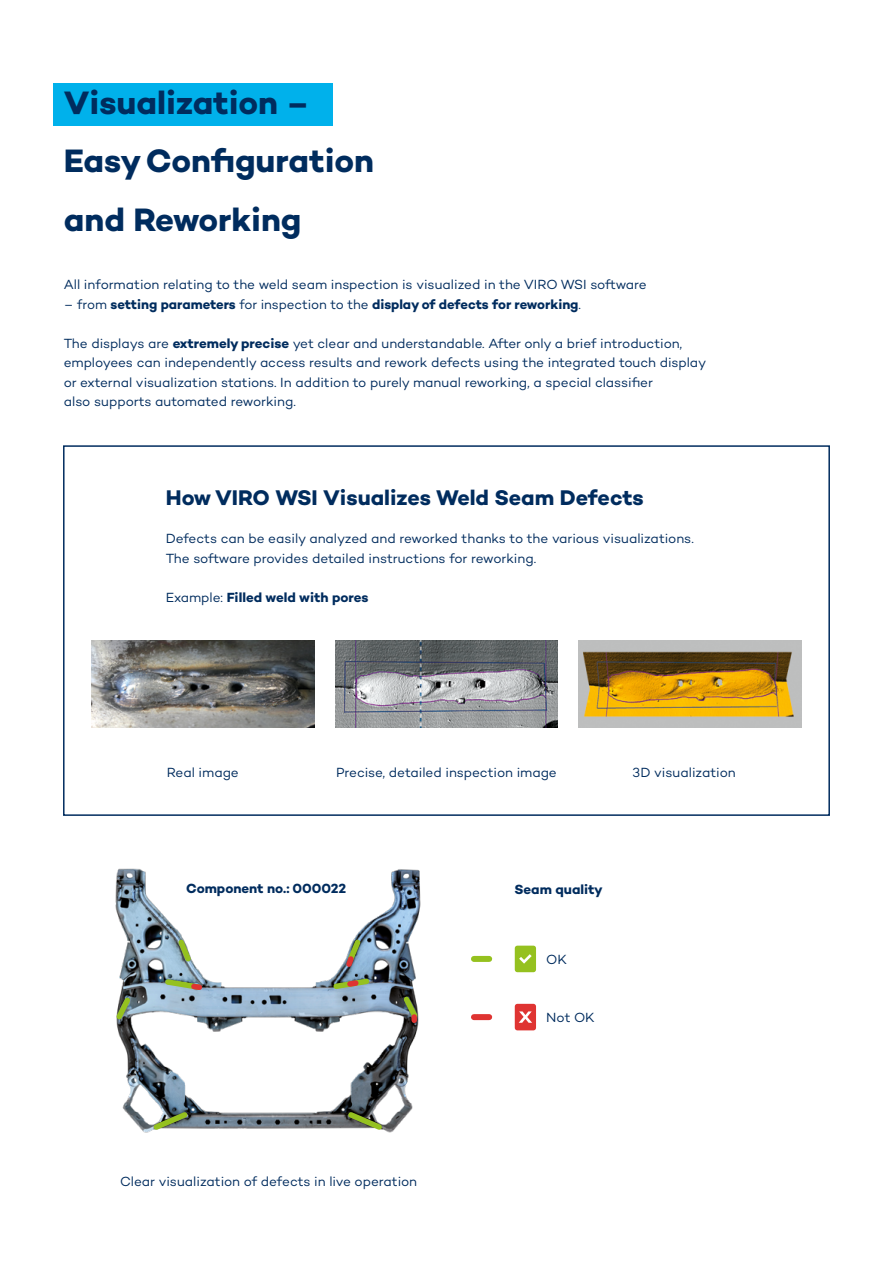
<style>
.page{position:relative;width:893px;height:1263px;background:#fff}
.page>*{position:absolute;margin:0;border:0;box-sizing:border-box;transform-origin:0 0}
.t1{font:700 33px "Campton";color:#002c5e}
.t2{font:700 21.6px "Campton";letter-spacing:-.005em;color:#002c5e}
.t3{font:13.5px/19.5px "Campton";letter-spacing:-.005em;color:#002c5e}
.t4{font:700 13.5px "Campton";letter-spacing:-.005em;color:#002c5e}
.s1{font-weight:400}
.s2{font-weight:700}
</style>
<div class="page">
<div style="left:63px;top:445px;width:767px;height:371px;background:#fff;border:2px solid #002c5e"></div>
<hr style="left:892px;top:637px;width:1px;height:626px;background:#0e4850">
<div style="left:54px;top:83px;width:279px;height:42px;background:#00b1eb"></div>
<img style="left:92px;top:640px;width:222px;height:88px">
<img style="left:335px;top:640px;width:223px;height:88px">
<img style="left:579px;top:640px;width:222px;height:88px">
<svg style="left:515px;top:946px;width:21px;height:26px"></svg>
<img style="left:115px;top:868px;width:306px;height:265px">
<svg style="left:149px;top:1108px;width:43px;height:25px"></svg>
<svg style="left:344px;top:1108px;width:42px;height:25px"></svg>
<svg style="left:162px;top:976px;width:44px;height:17px"></svg>
<svg style="left:174px;top:935px;width:21px;height:31px"></svg>
<svg style="left:330px;top:935px;width:43px;height:57px"></svg>
<div style="left:474px;top:956px;width:15px;height:6px;background:#95c11f"></div>
<svg style="left:515px;top:1004px;width:21px;height:26px"></svg>
<div style="left:474px;top:1014px;width:15px;height:6px;background:#df3432"></div>
<svg style="left:399px;top:992px;width:22px;height:31px"></svg>
<svg style="left:115px;top:993px;width:20px;height:31px"></svg>
<p class="t1" style="left:64px;top:81px;width:247px">Visualization –</p>
<p class="t1" style="left:64px;top:140px;width:312px">Easy Configuration</p>
<p class="t1" style="left:64px;top:198px;width:239px">and Reworking</p>
<p class="t3" style="left:64px;top:274px;width:585px">All information relating to the weld seam inspection is visualized in the VIRO WSI software</p>
<p class="t4" style="left:64px;top:295px;width:519px"><span class="s1">– from</span> setting parameters <span class="s1">for inspection to the</span> display of defects for reworking<span class="s1">.</span></p>
<p class="t3" style="left:64px;top:333px;width:620px">The displays are <span class="s2">extremely precise</span> yet clear and understandable. After only a brief introduction,</p>
<p class="t3" style="left:64px;top:352px;width:644px">employees can independently access results and rework defects using the integrated touch display</p>
<p class="t3" style="left:64px;top:372px;width:591px">or external visualization stations. In addition to purely manual reworking, a special classifier</p>
<p class="t3" style="left:64px;top:391px;width:234px">also supports automated reworking.</p>
<p class="t2" style="left:166px;top:483px;width:479px">How VIRO WSI Visualizes Weld Seam Defects</p>
<p class="t3" style="left:166px;top:529px;width:529px">Defects can be easily analyzed and reworked thanks to the various visualizations.<br>The software provides detailed instructions for reworking.</p>
<p class="t4" style="left:166px;top:589px;width:204px"><span class="s1">Example:</span> Filled weld with pores</p>
<p class="t3" style="left:167px;top:762px;width:73px">Real image</p>
<p class="t3" style="left:336px;top:762px;width:222px">Precise, detailed inspection image</p>
<p class="t3" style="left:633px;top:762px;width:105px">3D visualization</p>
<p class="t4" style="left:186px;top:880px;width:162px">Component no.: 000022</p>
<p class="t3" style="left:120px;top:1172px;width:299px">Clear visualization of defects in live operation</p>
<p class="t4" style="left:514px;top:881px;width:90px">Seam quality</p>
<p class="t3" style="left:546px;top:950px;width:22px">OK</p>
<p class="t3" style="left:546px;top:1008px;width:50px">Not OK</p>
</div>
